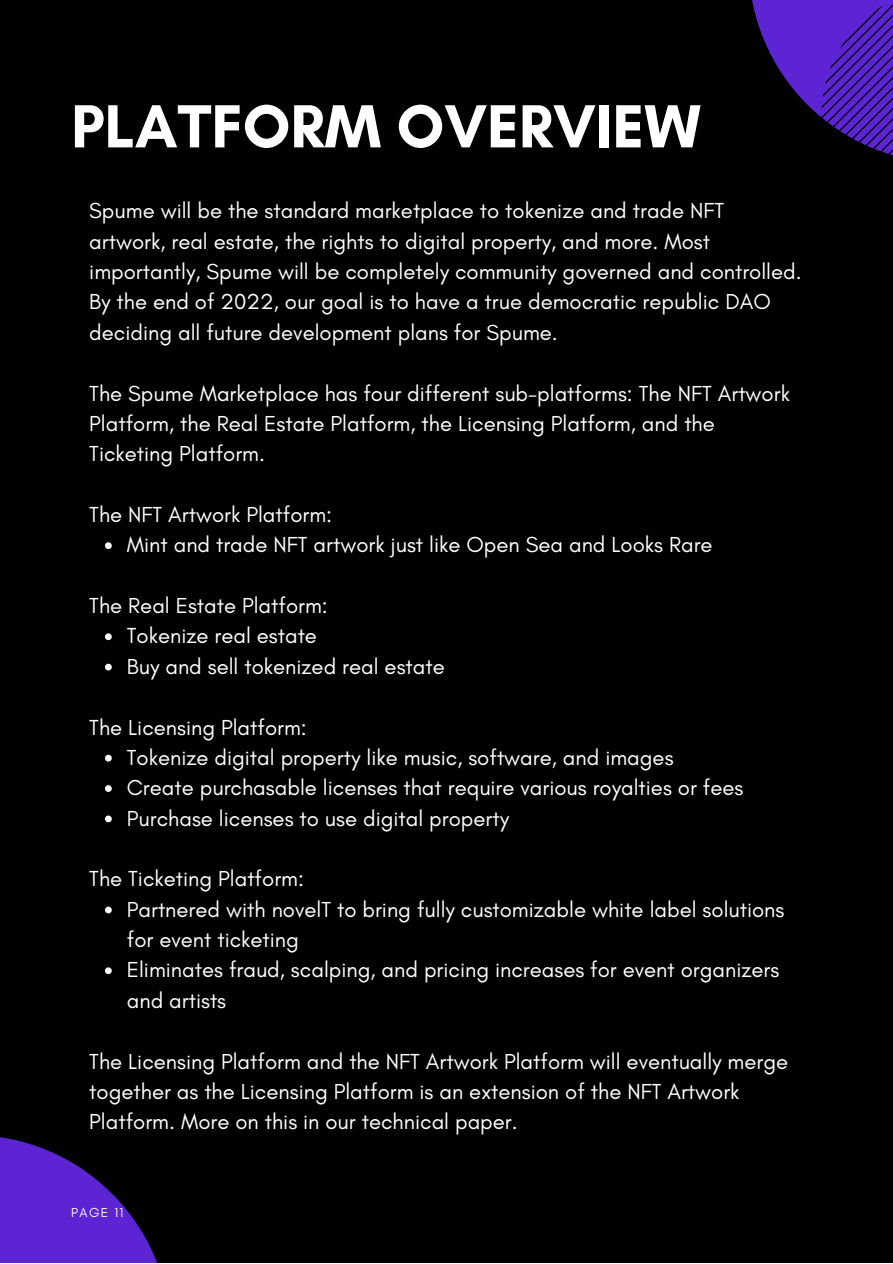
<style>
.page{position:relative;width:893px;height:1264px;background:#fff}
.page>*{position:absolute;margin:0;border:0;box-sizing:border-box;transform-origin:0 0}
.t1{font:700 61.95px "Glacial Indifference";color:#fff}
.t2{font:22.05px/30.3px "Glacial Indifference";color:#fff}
.t3{font:13.2px "Glacial Indifference";letter-spacing:.1em;color:#fff}
</style>
<div class="page">
<div style="left:0;top:0;width:892px;height:1262px;background:#000"></div>
<svg style="left:105px;top:542px;width:7px;height:7px"></svg>
<svg style="left:105px;top:633px;width:7px;height:7px"></svg>
<svg style="left:105px;top:663px;width:7px;height:7px"></svg>
<svg style="left:105px;top:754px;width:7px;height:7px"></svg>
<svg style="left:105px;top:785px;width:7px;height:7px"></svg>
<svg style="left:105px;top:815px;width:7px;height:7px"></svg>
<svg style="left:105px;top:906px;width:7px;height:7px"></svg>
<svg style="left:105px;top:967px;width:7px;height:7px"></svg>
<svg style="left:0;top:1137px;width:157px;height:125px"></svg>
<svg style="left:752px;top:0;width:140px;height:155px"></svg>
<h1 class="t1" style="left:71px;top:88px;width:631px">PLATFORM OVERVIEW</h1>
<p class="t2" style="left:89px;top:195px;width:713px">Spume will be the standard marketplace to tokenize and trade NFT artwork, real estate, the rights to digital property, and more. Most importantly, Spume will be completely community governed and controlled.<br>By the end of 2022, our goal is to have a true democratic republic DAO deciding all future development plans for Spume.</p>
<p class="t2" style="left:89px;top:378px;width:702px">The Spume Marketplace has four different sub-platforms: The NFT Artwork<br>Platform, the Real Estate Platform, the Licensing Platform, and the<br>Ticketing Platform.</p>
<p class="t2" style="left:89px;top:499px;width:244px">The NFT Artwork Platform:</p>
<p class="t2" style="left:127px;top:529px;width:587px">Mint and trade NFT artwork just like Open Sea and Looks Rare</p>
<p class="t2" style="left:89px;top:590px;width:240px">The Real Estate Platform:</p>
<p class="t2" style="left:127px;top:620px;width:319px">Tokenize real estate<br>Buy and sell tokenized real estate</p>
<p class="t2" style="left:89px;top:711px;width:219px">The Licensing Platform:</p>
<p class="t2" style="left:127px;top:742px;width:618px">Tokenize digital property like music, software, and images<br>Create purchasable licenses that require various royalties or fees<br>Purchase licenses to use digital property</p>
<p class="t2" style="left:89px;top:863px;width:216px">The Ticketing Platform:</p>
<p class="t2" style="left:127px;top:893px;width:659px">Partnered with novelT to bring fully customizable white label solutions for event ticketing<br>Eliminates fraud, scalping, and pricing increases for event organizers and artists</p>
<p class="t2" style="left:89px;top:1045px;width:700px">The Licensing Platform and the NFT Artwork Platform will eventually merge together as the Licensing Platform is an extension of the NFT Artwork<br>Platform. More on this in our technical paper.</p>
<p class="t3" style="left:71px;top:1204px;width:54px">PAGE 11</p>
</div>
